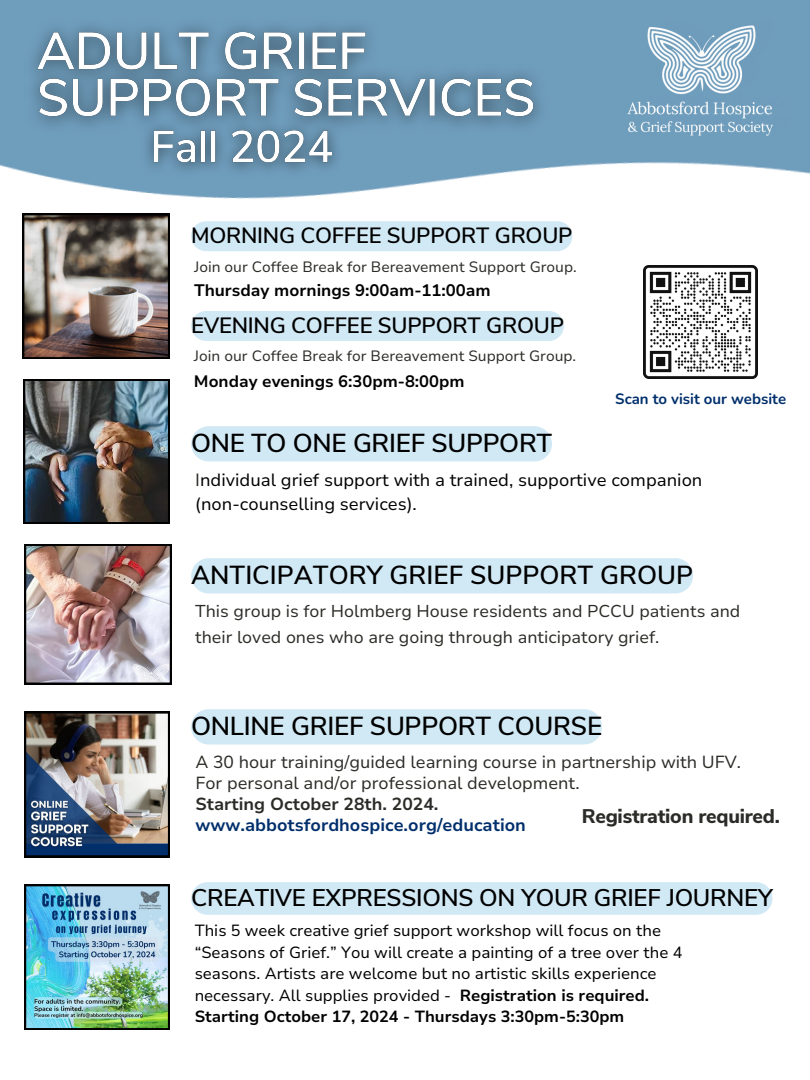
<style>
.page{position:relative;width:810px;height:1080px;background:#fff}
.page>*{position:absolute;margin:0;border:0;box-sizing:border-box;transform-origin:0 0}
.t1{font:600 26.06px "Nunito Sans";color:#000}
.t2{font:600 25.94px "Nunito Sans";letter-spacing:-.01em;color:#000}
.t3{font:600 24.06px "Nunito Sans";letter-spacing:-.01em;color:#000}
.t4{font:600 22.12px "Nunito Sans";letter-spacing:-.01em;color:#000}
.t5{font:600 22.06px "Nunito Sans";letter-spacing:-.01em;color:#000}
.t6{font:800 19.75px "Nunito Sans";letter-spacing:-.01em;color:#2b2b27}
.t7{font:17.62px/24.7px "Nunito Sans 10 pt";color:#000}
.t8{font:17.44px/21.1px "Nunito Sans 10 pt";color:#2b2b27}
.t9{font:17.12px/25.7px "Nunito Sans 10 pt";color:#2b2b27}
.t10{font:700 16.62px "Nunito Sans 10 pt";color:#000}
.t11{font:700 16.5px "Nunito Sans 10 pt";color:#000}
.t12{font:16.12px/21.6px "Nunito Sans 10 pt";color:#000}
.t13{font:700 15px "Nunito";color:#002f6c}
.t14{font:14.94px "Nunito Sans 10 pt";color:#2b2b27}
.t15{font:14.88px "Nunito Sans 10 pt";color:#2b2b27}
.s1{color:#2b2b27}
.s2{font-weight:700}
.s3{font-weight:700;color:#002f6c}
</style>
<div class="page">
<img style="left:22px;top:285px;width:148px;height:74px">
<img style="left:24px;top:544px;width:148px;height:140px">
<img style="left:23px;top:379px;width:147px;height:145px">
<img style="left:24px;top:712px;width:146px;height:145px">
<img style="left:644px;top:285px;width:113px;height:94px">
<img style="left:0;top:0;width:810px;height:285px">
<img style="left:625px;top:24px;width:149px;height:113px">
<img style="left:24px;top:884px;width:146px;height:146px">
<div style="left:191px;top:558px;width:502px;height:35px;background:#d1e9f5;border-radius:18px"></div>
<div style="left:191px;top:426px;width:361px;height:36px;background:#d1e9f5;border-radius:18px"></div>
<div style="left:191px;top:221px;width:381px;height:30px;background:#d1e9f5;border-radius:15px"></div>
<div style="left:191px;top:311px;width:373px;height:30px;background:#d1e9f5;border-radius:15px"></div>
<img style="left:16px;top:11px;width:540px;height:130px">
<img style="left:134px;top:112px;width:218px;height:72px">
<div style="left:191px;top:709px;width:411px;height:36px;background:#d1e9f5;border-radius:18px"></div>
<div style="left:191px;top:882px;width:581px;height:33px;background:#d1e9f5;border-radius:16px"></div>
<p class="t5" style="left:191px;top:221px;width:383px">MORNING COFFEE SUPPORT GROUP</p>
<p class="t14" style="left:194px;top:257px;width:384px">Join our Coffee Break for Bereavement Support Group.</p>
<p class="t10" style="left:194px;top:279px;width:298px">Thursday mornings 9:00am-11:00am</p>
<h3 class="t4" style="left:191px;top:311px;width:375px">EVENING COFFEE SUPPORT GROUP</h3>
<h3 class="t15" style="left:194px;top:346px;width:384px">Join our Coffee Break for Bereavement Support Group.</h3>
<h6 class="t11" style="left:194px;top:370px;width:272px">Monday evenings 6:30pm-8:00pm</h6>
<p class="t2" style="left:191px;top:426px;width:363px">ONE TO ONE GRIEF SUPPORT</p>
<h6 class="t13" style="left:615px;top:389px;width:172px">Scan to visit our website</h6>
<p class="t7" style="left:195px;top:467px;width:509px"><span class="s1">I</span>ndividual grief support with a trained, supportive companion (non-counselling services).</p>
<h4 class="t1" style="left:191px;top:558px;width:503px">ANTICIPATORY GRIEF SUPPORT GROUP</h4>
<p class="t9" style="left:195px;top:599px;width:547px">This group is for Holmberg House residents and PCCU patients and their loved ones who are going through anticipatory grief.</p>
<h3 class="t1" style="left:191px;top:709px;width:413px">ONLINE GRIEF SUPPORT COURSE</h3>
<p class="t8" style="left:195px;top:752px;width:547px">A 30 hour training/guided learning course in partnership with UFV.<br>For personal and/or professional development.<br><span class="s2">Starting October 28th. 2024. </span><span class="s3">www.abbotsfordhospice.org/education</span></p>
<h6 class="t6" style="left:582px;top:803px;width:200px">Registration required.</h6>
<p class="t3" style="left:191px;top:882px;width:583px">CREATIVE EXPRESSIONS ON YOUR GRIEF JOURNEY</p>
<h5 class="t12" style="left:195px;top:920px;width:489px">This 5 week creative grief support workshop will focus on the “Seasons of Grief.” You will create a painting of a tree over the 4 seasons. Artists are welcome but no artistic skills experience necessary. All supplies provided - <span class="s2">Registration is required.<br>Starting October 17, 2024 - Thursdays 3:30pm-5:30pm</span></h5>
</div>
